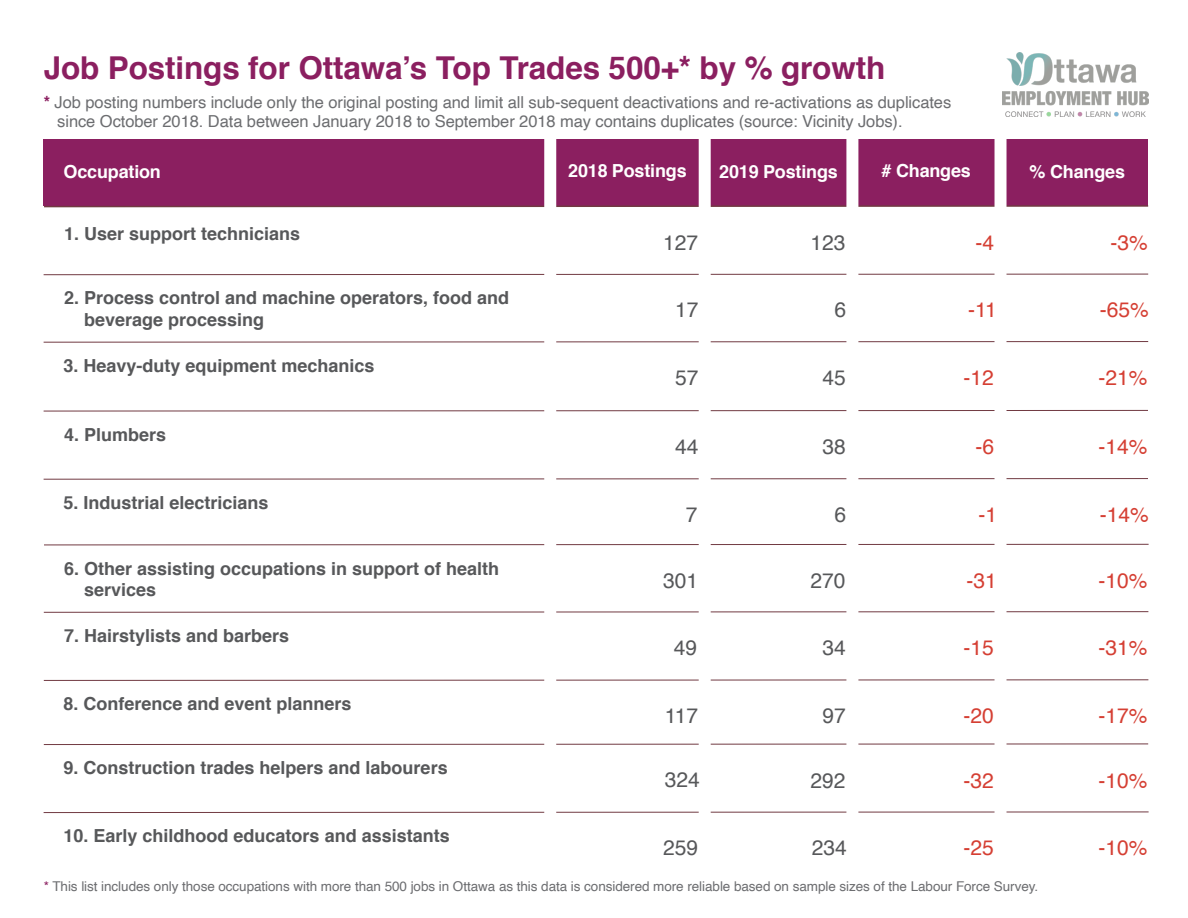
<style>
.page{position:relative;width:1188px;height:918px;background:#fff}
.page>*{position:absolute;margin:0;border:0;box-sizing:border-box;transform-origin:0 0}
.t1{font:700 31.5px "Helvetica";letter-spacing:-.005em;color:#8b1f60}
.t2{font:21px "Helvetica";color:#d53f33}
.t3{font:21px "Helvetica";color:#57585a}
.t4{font:700 18px "Helvetica";color:#57585a}
.t5{font:700 18px "Helvetica";letter-spacing:-.01em;color:#fff}
.t6{font:16.5px "Helvetica";letter-spacing:-.005em;color:#6c6d70}
.t7{font:13.5px "Helvetica";letter-spacing:-.005em;color:#6c6d70}
.s1{font-weight:700;color:#8b1f60}
.s2{color:#8b1f60}
</style>
<div class="page">
<div style="left:44px;top:139px;width:1104px;height:67px;background:#8b1f60"></div>
<img style="left:1003px;top:52px;width:145px;height:65px">
<svg style="left:43px;top:273px;width:1106px;height:2px"></svg>
<svg style="left:43px;top:410px;width:1105px;height:2px;background:#b79ca0"></svg>
<svg style="left:43px;top:478px;width:1105px;height:2px;background:#b79b9f"></svg>
<svg style="left:43px;top:341px;width:1106px;height:2px;background:#b79b9f"></svg>
<svg style="left:43px;top:611px;width:1106px;height:2px;background:#b79b9f"></svg>
<svg style="left:43px;top:679px;width:1106px;height:2px;background:#b79b9f"></svg>
<svg style="left:44px;top:544px;width:1105px;height:2px"></svg>
<svg style="left:43px;top:811px;width:1106px;height:2px;background:#b79ca0"></svg>
<svg style="left:43px;top:743px;width:1106px;height:2px;background:#b79ca0"></svg>
<svg style="left:43px;top:204px;width:1106px;height:4px"></svg>
<div style="left:699px;top:134px;width:12px;height:782px;background:#fff"></div>
<div style="left:544px;top:134px;width:12px;height:784px;background:#fff"></div>
<div style="left:995px;top:133px;width:12px;height:785px;background:#fff"></div>
<div style="left:846px;top:136px;width:12px;height:782px;background:#fff"></div>
<p class="t1" style="left:44px;top:43px;width:843px">Job Postings for Ottawa’s Top Trades 500+* by % growth</p>
<p class="t6" style="left:44px;top:89px;width:909px"><span class="s1">*</span> Job posting numbers include only the original posting and limit all sub-sequent deactivations and re-activations as duplicates</p>
<p class="t6" style="left:57px;top:109px;width:847px">since October 2018. Data between January 2018 to September 2018 may contains duplicates (source: Vicinity Jobs).</p>
<p class="t5" style="left:568px;top:157px;width:120px">2018 Postings</p>
<p class="t5" style="left:719px;top:157px;width:120px">2019 Postings</p>
<p class="t5" style="left:881px;top:157px;width:91px"># Changes</p>
<p class="t5" style="left:1029px;top:157px;width:97px">% Changes</p>
<p class="t5" style="left:64px;top:157px;width:99px">Occupation</p>
<p class="t4" style="left:64px;top:219px;width:238px">1. User support technicians</p>
<p class="t3" style="left:663px;top:226px;width:37px">127</p>
<p class="t3" style="left:810px;top:226px;width:37px">123</p>
<p class="t2" style="left:976px;top:226px;width:20px">-4</p>
<p class="t2" style="left:1110px;top:226px;width:39px">-3%</p>
<p class="t4" style="left:64px;top:284px;width:447px">2. Process control and machine operators, food and</p>
<p class="t4" style="left:84px;top:305px;width:182px">beverage processing</p>
<p class="t4" style="left:64px;top:351px;width:313px">3. Heavy-duty equipment mechanics</p>
<p class="t3" style="left:675px;top:294px;width:25px">17</p>
<p class="t3" style="left:675px;top:361px;width:25px">57</p>
<p class="t3" style="left:834px;top:294px;width:13px">6</p>
<p class="t3" style="left:822px;top:361px;width:25px">45</p>
<p class="t2" style="left:968px;top:294px;width:30px">-11</p>
<p class="t2" style="left:964px;top:361px;width:32px">-12</p>
<p class="t2" style="left:1100px;top:294px;width:51px">-65%</p>
<p class="t2" style="left:1098px;top:361px;width:51px">-21%</p>
<p class="t4" style="left:64px;top:420px;width:104px">4. Plumbers</p>
<p class="t3" style="left:675px;top:430px;width:25px">44</p>
<p class="t3" style="left:822px;top:430px;width:25px">38</p>
<p class="t2" style="left:976px;top:430px;width:20px">-6</p>
<p class="t2" style="left:1098px;top:430px;width:51px">-14%</p>
<p class="t4" style="left:64px;top:488px;width:207px">5. Industrial electricians</p>
<p class="t3" style="left:686px;top:498px;width:13px">7</p>
<p class="t3" style="left:834px;top:498px;width:13px">6</p>
<p class="t2" style="left:979px;top:498px;width:20px">-1</p>
<p class="t2" style="left:1100px;top:498px;width:51px">-14%</p>
<p class="t4" style="left:64px;top:554px;width:437px">6. Other assisting occupations in support of health</p>
<p class="t4" style="left:84px;top:576px;width:74px">services</p>
<p class="t4" style="left:64px;top:621px;width:227px">7. Hairstylists and barbers</p>
<p class="t3" style="left:663px;top:564px;width:37px">301</p>
<p class="t3" style="left:674px;top:631px;width:25px">49</p>
<p class="t3" style="left:810px;top:564px;width:37px">270</p>
<p class="t3" style="left:822px;top:632px;width:25px">34</p>
<p class="t2" style="left:967px;top:564px;width:32px">-31</p>
<p class="t2" style="left:964px;top:632px;width:32px">-15</p>
<p class="t2" style="left:1098px;top:564px;width:51px">-10%</p>
<p class="t2" style="left:1098px;top:632px;width:51px">-31%</p>
<p class="t4" style="left:64px;top:689px;width:290px">8. Conference and event planners</p>
<p class="t3" style="left:665px;top:699px;width:35px">117</p>
<p class="t3" style="left:822px;top:699px;width:25px">97</p>
<p class="t2" style="left:964px;top:699px;width:32px">-20</p>
<p class="t2" style="left:1098px;top:699px;width:51px">-17%</p>
<p class="t4" style="left:64px;top:753px;width:386px">9. Construction trades helpers and labourers</p>
<p class="t3" style="left:665px;top:764px;width:37px">324</p>
<p class="t3" style="left:810px;top:764px;width:37px">292</p>
<p class="t2" style="left:964px;top:764px;width:32px">-32</p>
<p class="t2" style="left:1098px;top:764px;width:51px">-10%</p>
<p class="t4" style="left:64px;top:822px;width:388px">10. Early childhood educators and assistants</p>
<p class="t3" style="left:663px;top:832px;width:37px">259</p>
<p class="t3" style="left:812px;top:832px;width:37px">234</p>
<p class="t2" style="left:964px;top:832px;width:32px">-25</p>
<p class="t2" style="left:1098px;top:832px;width:51px">-10%</p>
<p class="t7" style="left:44px;top:875px;width:996px"><span class="s2">*</span> This list includes only those occupations with more than 500 jobs in Ottawa as this data is considered more reliable based on sample sizes of the Labour Force Survey.</p>
</div>
